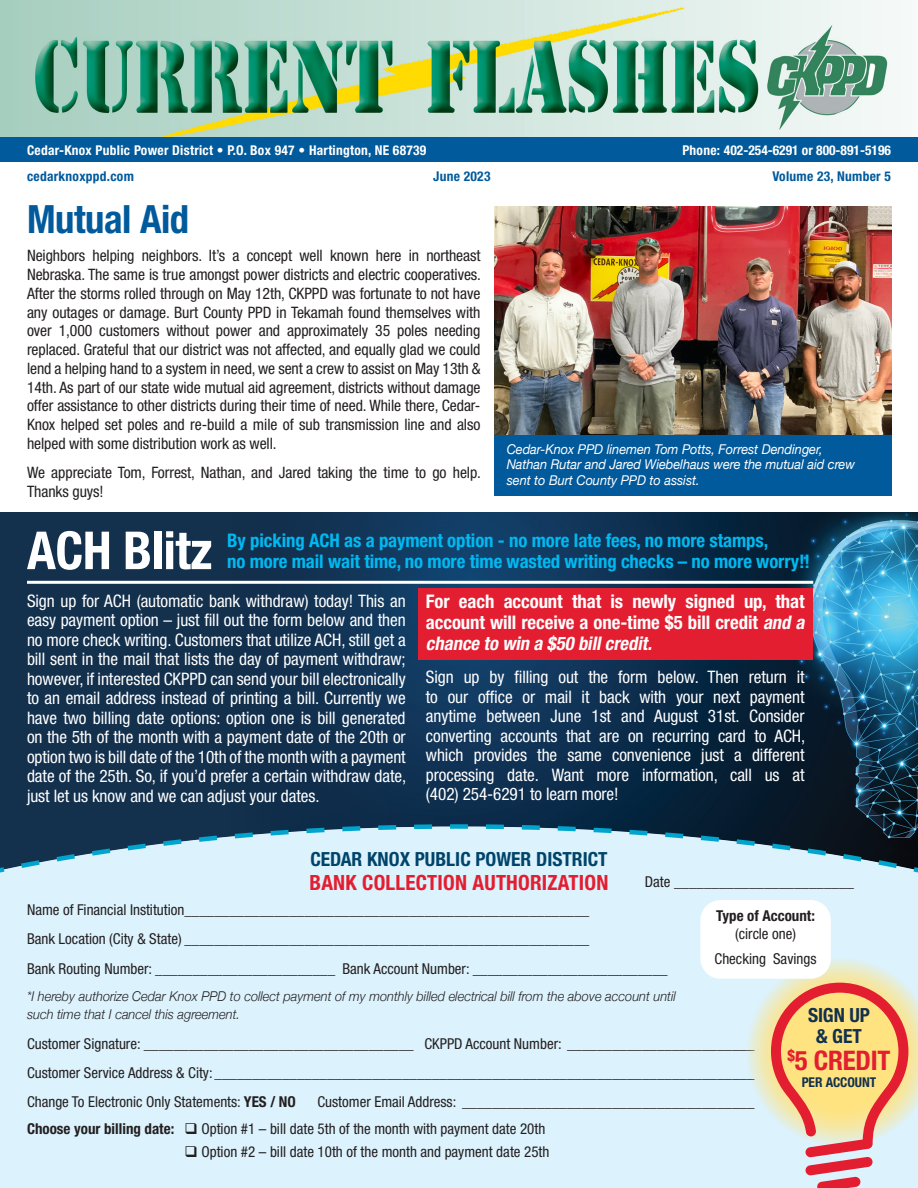
<style>
.page{position:relative;width:918px;height:1188px;background:#fff}
.page>*{position:absolute;margin:0;border:0;box-sizing:border-box;transform-origin:0 0}
.t1{font:700 condensed 52.5px "Helvetica Neue LT Std";letter-spacing:-.01em;color:#fff}
.t2{font:700 condensed 39px "Helvetica Neue LT Std";letter-spacing:-.01em;color:#005a9c}
.t3{font:700 condensed 27px "Helvetica Neue LT Std";letter-spacing:-.01em;color:#e31e30}
.t4{font:700 condensed 21px "Helvetica Neue LT Std";letter-spacing:.01em;color:#e31e30}
.t5{font:700 condensed 19.5px "Helvetica Neue LT Std";color:#00446a}
.t6{font:700 condensed 19.5px/21px "Helvetica Neue LT Std";letter-spacing:-.005em;color:#13304d;text-align:center}
.t7{font:700 condensed 18.75px/21px "Helvetica Neue LT Std";letter-spacing:-.005em;color:#00b9f1}
.t8{font:700 condensed 18.75px/21px "Helvetica Neue LT Std";letter-spacing:-.005em;color:#fff}
.t9{font:condensed 17.25px/19.5px "Helvetica Neue LT Std";letter-spacing:-.005em;color:#fff;text-align:justify}
.t10{font:condensed 15.75px/18.8px "Helvetica Neue LT Std";letter-spacing:-.005em;color:#231f20;text-align:justify}
.t11{font:condensed 15px/29.4px "Helvetica Neue LT Std";color:#231f20}
.t12{font:700 condensed 15px "Helvetica Neue LT Std";color:#231f20}
.t13{font:italic 300 13.5px/18px "Helvetica Neue";color:#231f20;scale:.95 1}
.t14{font:italic 13.5px/15.8px "Helvetica Neue";letter-spacing:-.005em;color:#fff;scale:.95 1}
.t15{font:700 condensed 13.5px "Helvetica Neue LT Std";letter-spacing:.02em;color:#fff}
.t16{font:700 condensed 13.5px "Helvetica Neue LT Std";letter-spacing:.02em;color:#005a9c}
.t17{font:700 condensed 13.5px "Helvetica Neue LT Std";color:#fff}
.t18{font:700 condensed 13.5px "Helvetica Neue LT Std";letter-spacing:-.005em;color:#13304d}
.s1{font-style:italic}
.s2{font-weight:700}
</style>
<div class="page">
<img style="left:0;top:0;width:918px;height:138px">
<div style="left:0;top:138px;width:918px;height:24px;background:#005a9c"></div>
<img style="left:494px;top:207px;width:398px;height:228px">
<div style="left:494px;top:435px;width:398px;height:61px;background:#005a9c"></div>
<div style="left:0;top:512px;width:918px;height:676px;background:#13304d"></div>
<img style="left:231px;top:512px;width:687px;height:310px">
<div style="left:418px;top:588px;width:395px;height:71px;background:#e31e30"></div>
<svg style="left:0;top:822px;width:918px;height:366px;background:#cbe2ee"></svg>
<div style="left:700px;top:900px;width:131px;height:79px;background:#fff;border-radius:20px"></div>
<svg style="left:481px;top:957px;width:437px;height:231px;background:#e2e4dd"></svg>
<hr style="left:27px;top:581px;width:786px;height:3px;background:#fff">
<p class="t15" style="left:27px;top:142px;width:401px">Cedar-Knox Public Power District • P.O. Box 947 • Hartington, NE 68739</p>
<p class="t17" style="left:682px;top:142px;width:210px">Phone: 402-254-6291 or 800-891-5196</p>
<p class="t16" style="left:27px;top:168px;width:108px">cedarknoxppd.com</p>
<p class="t16" style="left:433px;top:168px;width:59px">June 2023</p>
<p class="t16" style="left:772px;top:168px;width:120px">Volume 23, Number 5</p>
<h2 class="t2" style="left:27px;top:195px;width:164px">Mutual Aid</h2>
<p class="t10" style="left:27px;top:246px;width:456px">Neighbors helping neighbors. It’s a concept well known here in northeast Nebraska. The same is true amongst power districts and electric cooperatives.<br>After the storms rolled through on May 12th, CKPPD was fortunate to not have any outages or damage. Burt County PPD in Tekamah found themselves with over 1,000 customers without power and approximately 35 poles needing replaced. Grateful that our district was not affected, and equally glad we could lend a helping hand to a system in need, we sent a crew to assist on May 13th &amp; 14th. As part of our state wide mutual aid agreement, districts without damage offer assistance to other districts during their time of need. While there, Cedar-Knox helped set poles and re-build a mile of sub transmission line and also helped with some distribution work as well.</p>
<p class="t10" style="left:27px;top:463px;width:456px">We appreciate Tom, Forrest, Nathan, and Jared taking the time to go help.<br>Thanks guys!</p>
<p class="t14" style="left:507px;top:442px;width:368px">Cedar-Knox PPD linemen Tom Potts, Forrest Dendinger,<br>Nathan Rutar and Jared Wiebelhaus were the mutual aid crew sent to Burt County PPD to assist.</p>
<h1 class="t1" style="left:27px;top:519px;width:187px">ACH Blitz</h1>
<p class="t9" style="left:27px;top:591px;width:381px">Sign up for ACH (automatic bank withdraw) today! This an easy payment option – just fill out the form below and then no more check writing. Customers that utilize ACH, still get a bill sent in the mail that lists the day of payment withdraw; however, if interested CKPPD can send your bill electronically to an email address instead of printing a bill. Currently we have two billing date options: option one is bill generated on the 5th of the month with a payment date of the 20th or option two is bill date of the 10th of the month with a payment date of the 25th. So, if you’d prefer a certain withdraw date, just let us know and we can adjust your dates.</p>
<p class="t8" style="left:426px;top:591px;width:384px">For each account that is newly signed up, that account will receive a one-time $5 bill credit <span class="s1">and a chance to win a $50 billcredit.</span></p>
<p class="t7" style="left:227px;top:530px;width:585px">By picking ACH as a payment option - no more late fees, no more stamps,<br>no more mail wait time, no more time wasted writing checks – no more worry!!</p>
<p class="t9" style="left:426px;top:667px;width:381px">Sign up by filling out the form below. Then return it to our office or mail it back with your next payment anytime between June 1st and August 31st. Consider converting accounts that are on recurring card to ACH, which provides the same convenience just a different processing date. Want more information, call us at (402) 254-6291 to learn more!</p>
<p class="t5" style="left:310px;top:848px;width:299px">CEDAR KNOX PUBLIC POWER DISTRICT</p>
<p class="t4" style="left:310px;top:870px;width:300px">BANK COLLECTION AUTHORIZATION</p>
<p class="t11" style="left:27px;top:895px;width:642px">Name of Financial Institution______________________________________________________<br>Bank Location (City &amp; State) ______________________________________________________<br>Bank Routing Number: ________________________ Bank Account Number: __________________________</p>
<p class="t13" style="left:27px;top:987px;width:684px">*I hereby authorize Cedar Knox PPD to collect payment of my monthly billed electrical bill from the above account until such time that I cancel this agreement.</p>
<p class="t11" style="left:27px;top:1029px;width:729px;text-align:justify">Customer Signature: ____________________________________ CKPPD Account Number: _________________________ Customer Service Address &amp; City:________________________________________________________________________ Change To Electronic Only Statements: <span class="s2">YES / NO</span></p>
<p class="t11" style="left:645px;top:867px;width:211px">Date ________________________</p>
<p class="t12" style="left:716px;top:907px;width:100px">Type of Account:</p>
<p class="t11" style="left:715px;top:921px;width:104px;line-height:24.8px;text-align:center">(circle one)<br>Checking Savings</p>
<p class="t6" style="left:808px;top:1005px;width:63px">SIGN UP &amp; GET</p>
<h3 class="t3" style="left:788px;top:1044px;width:104px"><sup>$</sup>5 CREDIT</h3>
<p class="t18" style="left:802px;top:1074px;width:76px">PER ACCOUNT</p>
<p class="t11" style="left:27px;top:1088px;width:729px;line-height:27px;text-indent:290px">Customer Email Address: _______________________________________<br><span class="s2">Choose your billing date:</span> ❑ Option #1 – bill date 5th of the month with payment date 20th</p>
<p class="t11" style="left:184px;top:1137px;width:366px">❑ Option #2 – bill date 10th of the month and payment date 25th</p>
</div>
